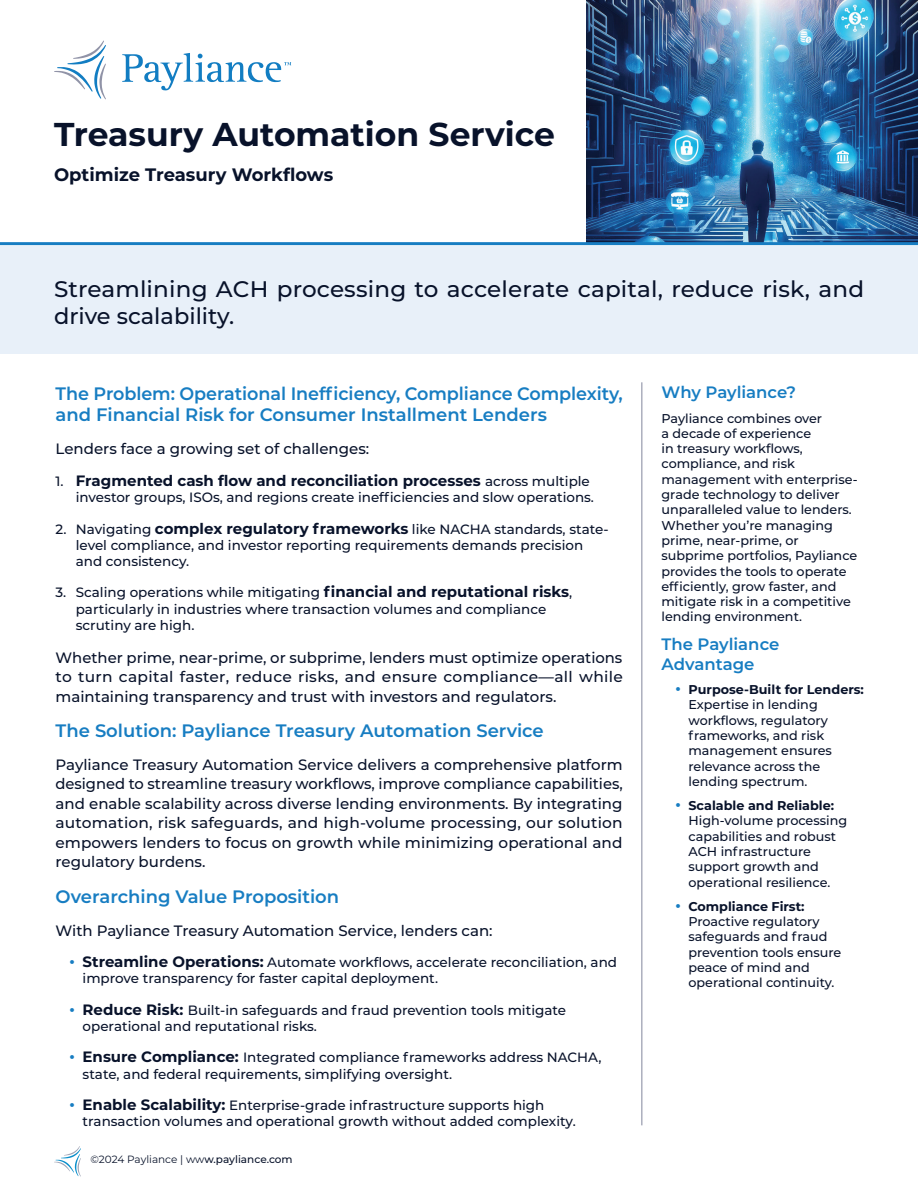
<style>
.page{position:relative;width:918px;height:1188px;background:#fff}
.page>*{position:absolute;margin:0;border:0;box-sizing:border-box;transform-origin:0 0}
.t1{font:700 33px "Montserrat";color:#08122a}
.t2{font:500 22.5px/27px "Montserrat";letter-spacing:.005em;color:#08122a}
.t3{font:600 18px/21.6px "Montserrat";color:#177dc2}
.t4{font:700 18px "Montserrat";color:#08122a}
.t5{font:600 16.5px/19.8px "Montserrat";color:#177dc2}
.t6{font:500 15px/19.5px "Montserrat";color:#08122a;text-align:justify}
.t7{font:700 15px "Montserrat";color:#08122a}
.t8{font:500 13.5px/16.2px "Montserrat";color:#08122a}
.t9{font:500 12.75px/15.3px "Montserrat";color:#08122a}
.t10{font:10.5px "Montserrat";letter-spacing:-.005em;color:#08122a}
.s1{font-weight:500;font-size:13.5px}
.s2{font-weight:700;font-size:15px}
.s3{font-weight:600;font-size:18px;color:#177dc2}
.s4{font-weight:500}
.s5{font-weight:700}
</style>
<div class="page">
<img style="left:587px;top:0;width:331px;height:242px">
<div style="left:0;top:246px;width:918px;height:108px;background:#e8f0f9"></div>
<svg style="left:54px;top:41px;width:52px;height:58px"></svg>
<svg style="left:122px;top:53px;width:169px;height:38px"></svg>
<svg style="left:54px;top:1146px;width:27px;height:31px"></svg>
<hr style="left:0;top:242px;width:918px;height:3px;background:#177dc2">
<hr style="left:641px;top:382px;width:1px;height:743px;background:#9094a8">
<h1 class="t1" style="left:54px;top:111px;width:503px">Treasury Automation Service</h1>
<h3 class="t4" style="left:54px;top:162px;width:281px">Optimize Treasury Workflows</h3>
<h2 class="t2" style="left:54px;top:275px;width:812px">Streamlining ACH processing to accelerate capital, reduce risk, and drive scalability.</h2>
<h3 class="t3" style="left:56px;top:382px;width:569px">The Problem: Operational Inefficiency, Compliance Complexity, and Financial Risk for Consumer Installment Lenders</h3>
<p class="t6" style="left:56px;top:439px;width:315px">Lenders face a growing set of challenges:</p>
<p class="t7" style="left:56px;top:470px;width:536px"><span class="s1">1.</span> Fragmented cash flow and reconciliation processes <span class="s1">across multiple</span></p>
<p class="t8" style="left:76px;top:489px;width:520px">investor groups, ISOs, and regions create inefficiencies and slow operations.</p>
<p class="t8" style="left:76px;top:520px;width:534px;text-indent:-20px">2. Navigating <span class="s2">complex regulatory frameworks</span> like NACHA standards, state&shy;level compliance, and investor reporting requirements demands precision and consistency.</p>
<p class="t8" style="left:76px;top:584px;width:498px;text-indent:-20px">3. Scaling operations while mitigating <span class="s2">financial and reputational risks</span>, particularly in industries where transaction volumes and compliance scrutiny are high.</p>
<p class="t6" style="left:56px;top:647px;width:569px">Whether prime, near-prime, or subprime, lenders must optimize operations to turn capital faster, reduce risks, and ensure compliance—all while maintaining transparency and trust with investors and regulators.</p>
<h3 class="t3" style="left:56px;top:719px;width:490px">The Solution: Payliance Treasury Automation Service</h3>
<p class="t6" style="left:56px;top:754px;width:569px">Payliance Treasury Automation Service delivers a comprehensive platform designed to streamline treasury workflows, improve compliance capabilities, and enable scalability across diverse lending environments. By integrating automation, risk safeguards, and high-volume processing, our solution empowers lenders to focus on growth while minimizing operational and regulatory burdens.</p>
<h3 class="t3" style="left:56px;top:885px;width:285px">Overarching Value Proposition</h3>
<p class="t6" style="left:56px;top:920px;width:439px">With Payliance Treasury Automation Service, lenders can:</p>
<p class="t8" style="left:83px;top:954px;width:536px;text-indent:-14px"><span class="s3">•</span> <span class="s2">Streamline Operations:</span> Automate workflows, accelerate reconciliation, and improve transparency for faster capital deployment.</p>
<p class="t8" style="left:83px;top:1001px;width:485px;text-indent:-14px"><span class="s3">•</span> <span class="s2">Reduce Risk:</span> Built-in safeguards and fraud prevention tools mitigate operational and reputational risks.</p>
<p class="t8" style="left:83px;top:1049px;width:521px;text-indent:-13px"><span class="s3">•</span> <span class="s2">Ensure Compliance:</span> Integrated compliance frameworks address NACHA, state, and federal requirements, simplifying oversight.</p>
<p class="t8" style="left:83px;top:1097px;width:495px;text-indent:-13px"><span class="s3">•</span> <span class="s2">Enable Scalability:</span> Enterprise-grade infrastructure supports high transaction volumes and operational growth without added complexity.</p>
<p class="t10" style="left:91px;top:1152px;width:204px">©2024 Payliance | ww<span class="s4">w.payliance.com</span></p>
<p class="t5" style="left:662px;top:382px;width:136px">Why Payliance?</p>
<p class="t9" style="left:662px;top:410px;width:198px">Payliance combines over<br>a decade of experience<br>in treasury workflows, compliance, and risk management with enterprise&shy;grade technology to deliver unparalleled value to lenders.<br>Whether you’re managing prime, near-prime, or subprime portfolios, Payliance provides the tools to operate efficiently, grow faster, and mitigate risk in a competitive lending environment.</p>
<p class="t5" style="left:662px;top:634px;width:119px">The Payliance<br>Advantage</p>
<p class="t9" style="left:688px;top:681px;width:177px;text-indent:-14px"><span class="s3">•</span> <span class="s5">Purpose-Built for Lenders:<br></span>Expertise in lending workflows, regulatory frameworks, and risk management ensures relevance across the lending spectrum.</p>
<p class="t9" style="left:688px;top:797px;width:160px;text-indent:-14px"><span class="s3">•</span> <span class="s5">Scalable and Reliable:<br></span>High-volume processing capabilities and robust<br>ACH infrastructure support growth and operational resilience.</p>
<p class="t9" style="left:688px;top:898px;width:154px;text-indent:-14px"><span class="s3">•</span> <span class="s5">Compliance First:<br></span>Proactive regulatory safeguards and fraud prevention tools ensure peace of mind and operational continuity.</p>
</div>
